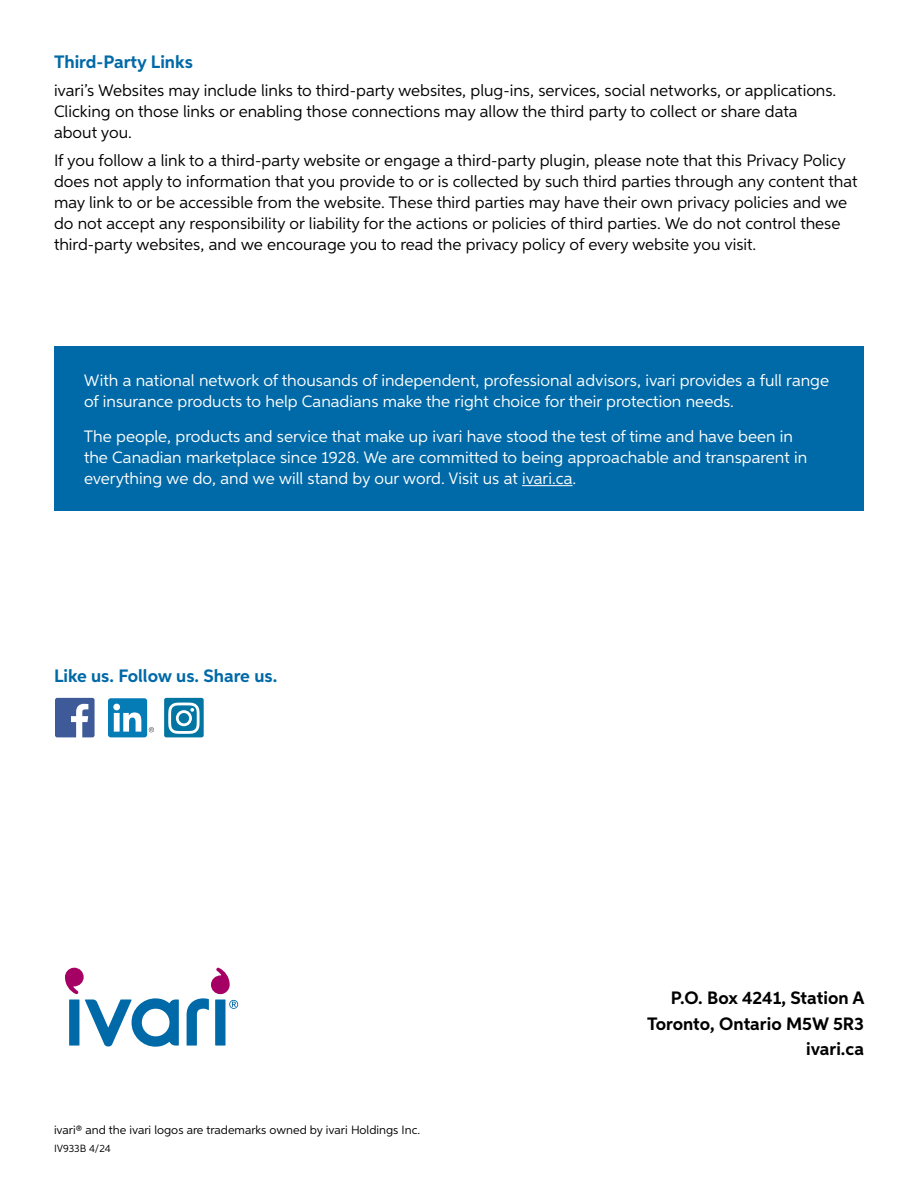
<style>
.page{position:relative;width:918px;height:1188px;background:#fff}
.page>*{position:absolute;margin:0;border:0;box-sizing:border-box;transform-origin:0 0}
.t1{font:700 18px/25.5px "Aspira";color:#000;text-align:right}
.t2{font:700 18px "Aspira";color:#0069a7}
.t3{font:16.5px/21px "Aspira";color:#000}
.t4{font:16.5px/21px "Aspira";color:#fff}
.t5{font:12px "Aspira";color:#000}
.t6{font:10.5px "Aspira";color:#000}
</style>
<div class="page">
<div style="left:54px;top:347px;width:810px;height:164px;background:#0069a7"></div>
<hr style="left:522px;top:485px;width:51px;height:1px;background:#fff">
<svg style="left:55px;top:698px;width:40px;height:39px"></svg>
<div style="left:164px;top:698px;width:40px;height:39px;background:#0375a3;border-radius:2px"></div>
<svg style="left:149px;top:727px;width:5px;height:5px"></svg>
<div style="left:108px;top:698px;width:39px;height:39px;background:#067cb6;border-radius:3px"></div>
<svg style="left:113px;top:704px;width:28px;height:28px"></svg>
<svg style="left:168px;top:703px;width:32px;height:31px"></svg>
<svg style="left:65px;top:968px;width:114px;height:79px"></svg>
<svg style="left:187px;top:968px;width:51px;height:78px"></svg>
<p class="t2" style="left:54px;top:51px;width:140px">Third-Party Links</p>
<p class="t3" style="left:54px;top:80px;width:784px">ivari’s Websites may include links to third-party websites, plug-ins, services, social networks, or applications.<br>Clicking on those links or enabling those connections may allow the third party to collect or share data about you.</p>
<p class="t3" style="left:54px;top:150px;width:805px">If you follow a link to a third-party website or engage a third-party plugin, please note that this Privacy Policy does not apply to information that you provide to or is collected by such third parties through any content that may link to or be accessible from the website. These third parties may have their own privacy policies and we do not accept any responsibility or liability for the actions or policies of third parties. We do not control these third-party websites, and we encourage you to read the privacy policy of every website you visit.</p>
<p class="t4" style="left:84px;top:370px;width:747px">With a national network of thousands of independent, professional advisors, ivari provides a full range of insurance products to help Canadians make the right choice for their protection needs.</p>
<p class="t4" style="left:84px;top:425px;width:725px">The people, products and service that make up ivari have stood the test of time and have been in the Canadian marketplace since 1928. We are committed to being approachable and transparent in everything we do, and we will stand by our word. Visit us at ivari.ca.</p>
<p class="t2" style="left:54px;top:664px;width:225px">Like us. Follow us. Share us.</p>
<p class="t5" style="left:54px;top:1123px;width:368px">ivari® and the ivari logos are trademarks owned by ivari Holdings Inc.</p>
<p class="t6" style="left:54px;top:1142px;width:58px">IV933B 4/24</p>
<p class="t1" style="left:647px;top:985px;width:219px">P.O. Box 4241, Station A<br>Toronto, Ontario M5W 5R3 ivari.ca</p>
</div>
